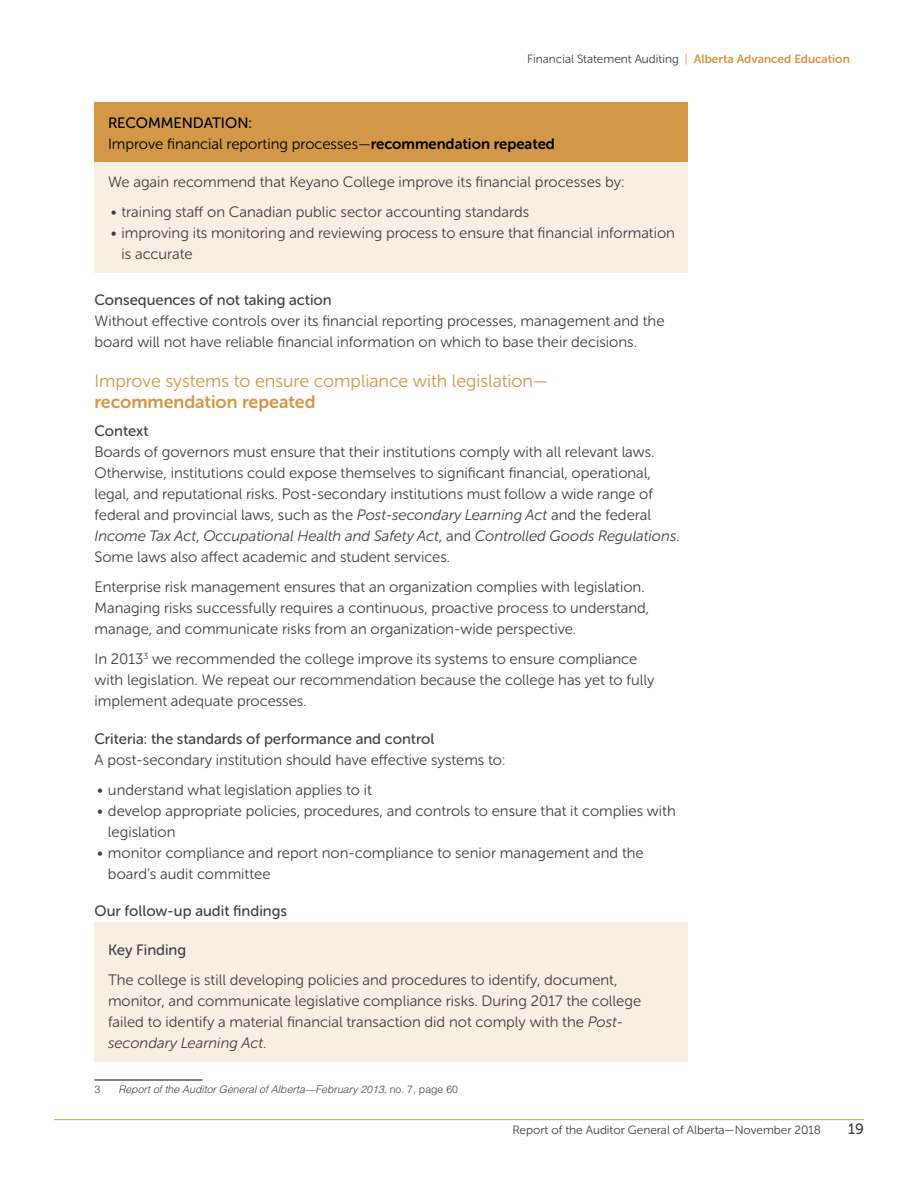
<style>
.page{position:relative;width:918px;height:1188px;background:#fff}
.page>*{position:absolute;margin:0;border:0;box-sizing:border-box;transform-origin:0 0}
.t1{font:18px "Museo Sans Rounded 300";color:#d29847}
.t2{font:18px "Museo Sans Rounded 700";color:#d29847}
.t3{font:15px/21px "Museo Sans Rounded 300";color:#414042}
.t4{font:15px "Museo Sans Rounded 500";color:#414042}
.t5{font:15px "Museo Sans Rounded 300";color:#000}
.t6{font:15px "Museo Sans Rounded 500";color:#000}
.t7{font:12px "Museo Sans Rounded 300";color:#414042}
.t8{font:italic 300 10.5px "Helvetica";color:#414042}
.t9{font:300 10.5px "Helvetica";color:#414042}
.s1{color:#d29847}
.s2{font-family:"Museo Sans Rounded 700";color:#d29847}
.s3{font-family:"Museo Sans Rounded 700"}
.s4{font-style:italic}
.s5{font-style:normal}
</style>
<div class="page">
<hr style="left:54px;top:1119px;width:810px;height:1px;background:#d29847">
<div style="left:94px;top:103px;width:594px;height:59px;background:#d29847"></div>
<div style="left:94px;top:162px;width:594px;height:110px;background:#f8efe3"></div>
<div style="left:94px;top:922px;width:594px;height:140px;background:#f8efe3"></div>
<hr style="left:94px;top:1080px;width:108px;height:1px;background:#000">
<p class="t7" style="left:527px;top:52px;width:324px">Financial Statement Auditing <span class="s1">|</span> <span class="s2">Alberta Advanced Education</span></p>
<p class="t6" style="left:108px;top:114px;width:146px">RECOMMENDATION:</p>
<p class="t5" style="left:108px;top:135px;width:449px">Improve financial reporting processes—<span class="s3">recommendation repeated</span></p>
<p class="t3" style="left:108px;top:171px;width:518px">We again recommend that Keyano College improve its financial processes by:</p>
<p class="t3" style="left:111px;top:201px;width:420px">• training staff on Canadian public sector accounting standards</p>
<p class="t3" style="left:122px;top:222px;width:555px;text-indent:-11px">• improving its monitoring and reviewing process to ensure that financial information is accurate</p>
<p class="t4" style="left:94px;top:292px;width:239px">Consequences of not taking action</p>
<p class="t3" style="left:94px;top:311px;width:571px">Without effective controls over its financial reporting processes, management and the board will not have reliable financial information on which to base their decisions.</p>
<p class="t1" style="left:94px;top:371px;width:455px">Improve systems to ensure compliance with legislation—</p>
<p class="t2" style="left:94px;top:392px;width:223px">recommendation repeated</p>
<p class="t4" style="left:94px;top:423px;width:56px">Context</p>
<p class="t3" style="left:94px;top:442px;width:587px">Boards of governors must ensure that their institutions comply with all relevant laws.<br>Otherwise, institutions could expose themselves to significant financial, operational, legal, and reputational risks. Post-secondary institutions must follow a wide range of federal and provincial laws, such as the <span class="s4">Post-secondary Learning Act</span> and the federal <span class="s4">Income Tax Act</span>, <span class="s4">Occupational Health and Safety Act</span>, and <span class="s4">Controlled Goods Regulations</span>.<br>Some laws also affect academic and student services.</p>
<p class="t3" style="left:94px;top:577px;width:556px">Enterprise risk management ensures that an organization complies with legislation.<br>Managing risks successfully requires a continuous, proactive process to understand, manage, and communicate risks from an organization-wide perspective.</p>
<p class="t3" style="left:94px;top:649px;width:561px">In 2013<sup>3</sup> we recommended the college improve its systems to ensure compliance with legislation. We repeat our recommendation because the college has yet to fully implement adequate processes.</p>
<p class="t4" style="left:94px;top:730px;width:341px">Criteria: the standards of performance and control</p>
<p class="t3" style="left:94px;top:749px;width:412px">A post-secondary institution should have effective systems to:</p>
<p class="t3" style="left:97px;top:779px;width:276px">• understand what legislation applies to it</p>
<p class="t3" style="left:108px;top:800px;width:569px;text-indent:-11px">• develop appropriate policies, procedures, and controls to ensure that it complies with legislation</p>
<p class="t3" style="left:108px;top:842px;width:537px;text-indent:-11px">• monitor compliance and report non-compliance to senior management and the board’s audit committee</p>
<p class="t4" style="left:94px;top:903px;width:194px">Our follow-up audit findings</p>
<p class="t4" style="left:108px;top:942px;width:80px">Key Finding</p>
<p class="t3" style="left:108px;top:970px;width:535px">The college is still developing policies and procedures to identify, document, monitor, and communicate legislative compliance risks. During 2017 the college failed to identify a material financial transaction did not comply with the <span class="s4">Post&shy;secondary Learning Act</span>.</p>
<p class="t9" style="left:94px;top:1083px;width:7px">3</p>
<p class="t8" style="left:118px;top:1083px;width:341px">Report of the Auditor General of Alberta—February 2013<span class="s5">, no. 7, page 60</span></p>
<p class="t7" style="left:512px;top:1123px;width:310px">Report of the Auditor General of Alberta—November 2018</p>
<p class="t4" style="left:848px;top:1120px;width:17px">19</p>
</div>
